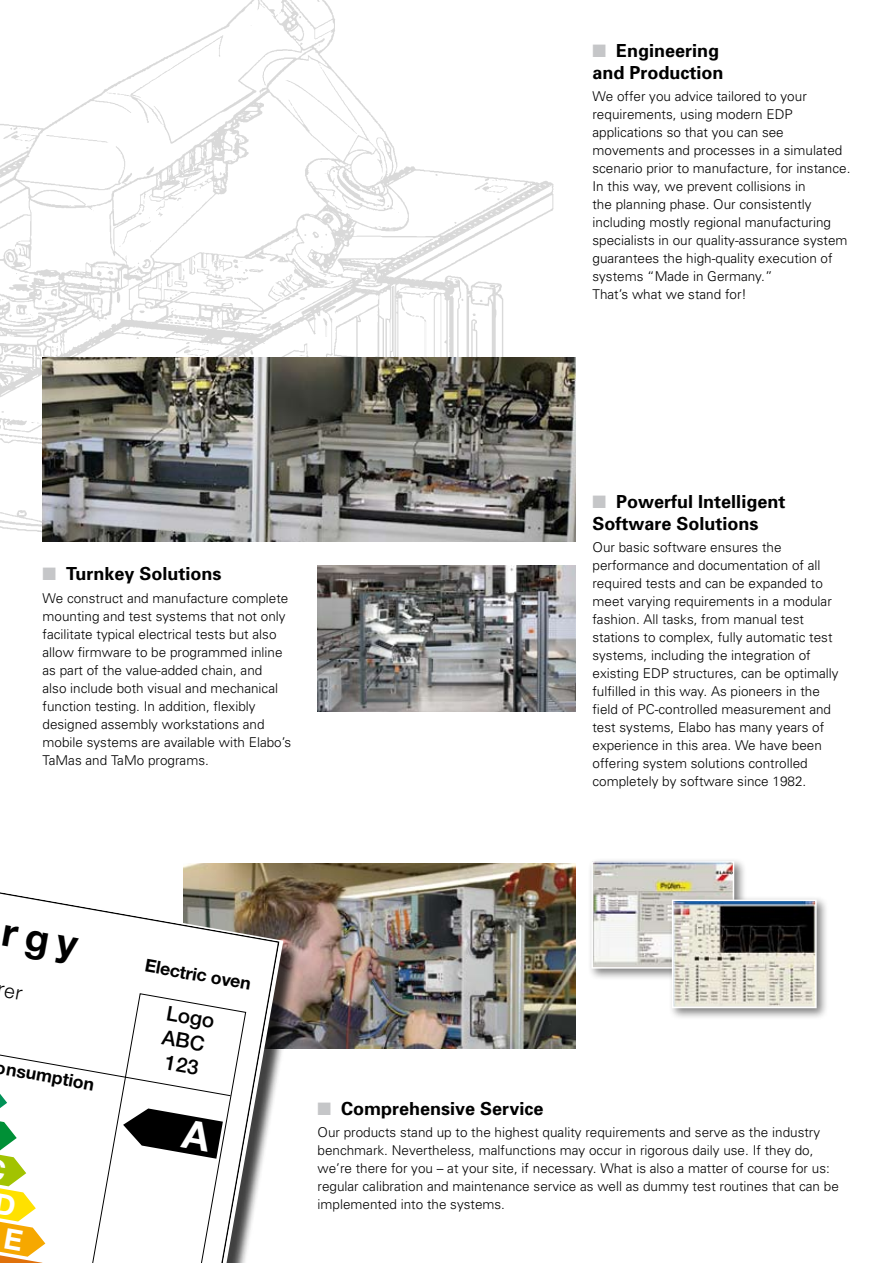
<style>
.page{position:relative;width:893px;height:1263px;background:#fff}
.page>*{position:absolute;margin:0;border:0;box-sizing:border-box;transform-origin:0 0}
.t1{font:500 20.4px/24.6px "Helvetica Neue";color:#000;text-align:center}
.t2{font:700 18px/21.6px "Univers";color:#000}
.t3{font:700 17.7px "Helvetica Neue";color:#000}
.t4{font:700 17.55px "Helvetica Neue";color:#000}
.t5{font:300 13.5px/18px "Univers";color:#000}
.s1{color:#c5c6c8}
</style>
<div class="page">
<img style="left:0;top:0;width:554px;height:539px">
<div style="left:587px;top:857px;width:160px;height:124px;background:#000;opacity:.5"></div>
<img style="left:594px;top:864px;width:137px;height:101px">
<div style="left:591px;top:861px;width:143px;height:107px;border:2px solid #fff"></div>
<img style="left:184px;top:863px;width:391px;height:185px">
<img style="left:317px;top:566px;width:258px;height:146px">
<img style="left:43px;top:357px;width:532px;height:185px">
<div style="left:668px;top:896px;width:161px;height:125px;background:#000;opacity:.5"></div>
<img style="left:675px;top:903px;width:139px;height:102px">
<div style="left:672px;top:900px;width:145px;height:108px;border:2px solid #fff"></div>
<div style="left:0;top:874px;width:301px;height:389px;background:#000;opacity:.75"></div>
<svg style="left:0;top:892px;width:280px;height:371px"></svg>
<svg style="left:28px;top:993px;width:218px;height:270px"></svg>
<svg style="left:0;top:1034px;width:231px;height:229px"></svg>
<svg style="left:0;top:1093px;width:9px;height:16px"></svg>
<svg style="left:0;top:1121px;width:48px;height:142px"></svg>
<svg style="left:2px;top:925px;width:77px;height:41px"></svg>
<svg style="left:0;top:985px;width:23px;height:15px"></svg>
<svg style="left:120px;top:1105px;width:103px;height:54px"></svg>
<h2 class="t2" style="left:592px;top:39px;width:133px"><span class="s1">■</span> Engineering and Production</h2>
<p class="t5" style="left:592px;top:87px;width:259px">We offer you advice tailored to your requirements, using modern EDP applications so that you can see movements and processes in a simulated scenario prior to manufacture, for instance.<br>In this way, we prevent collisions in<br>the planning phase. Our consistently including mostly regional manufacturing specialists in our quality-assurance system guarantees the high-quality execution of systems “Made in Germany.”<br>That’s what we stand for!</p>
<h2 class="t2" style="left:43px;top:562px;width:181px"><span class="s1">■</span> Turnkey Solutions</h2>
<p class="t5" style="left:43px;top:588px;width:250px">We construct and manufacture complete mounting and test systems that not only facilitate typical electrical tests but also allow firmware to be programmed inline as part of the value-added chain, and<br>also include both visual and mechanical function testing. In addition, flexibly designed assembly workstations and mobile systems are available with Elabo’s TaMas and TaMo programs.</p>
<h2 class="t2" style="left:592px;top:490px;width:194px"><span class="s1">■</span> Powerful Intelligent<br>Software Solutions</h2>
<p class="t5" style="left:592px;top:538px;width:248px">Our basic software ensures the performance and documentation of all required tests and can be expanded to meet varying requirements in a modular fashion. All tasks, from manual test stations to complex, fully automatic test systems, including the integration of existing EDP structures, can be optimally fulfilled in this way. As pioneers in the field of PC-controlled measurement and test systems, Elabo has many years of experience in this area. We have been offering system solutions controlled completely by software since 1982.</p>
<p class="t4" style="left:-2px;top:1056px;width:101px;rotate:10deg">onsumption</p>
<h3 class="t3" style="left:147px;top:954px;width:109px;rotate:10deg">Electric oven</h3>
<h1 class="t1" style="left:169px;top:1000px;width:50px;rotate:10deg">Logo<br>ABC<br>123</h1>
<h2 class="t2" style="left:317px;top:1097px;width:227px"><span class="s1">■</span> Comprehensive Service</h2>
<p class="t5" style="left:317px;top:1123px;width:523px">Our products stand up to the highest quality requirements and serve as the industry benchmark. Nevertheless, malfunctions may occur in rigorous daily use. If they do, we’re there for you – at your site, if necessary. What is also a matter of course for us: regular calibration and maintenance service as well as dummy test routines that can be implemented into the systems.</p>
</div>
